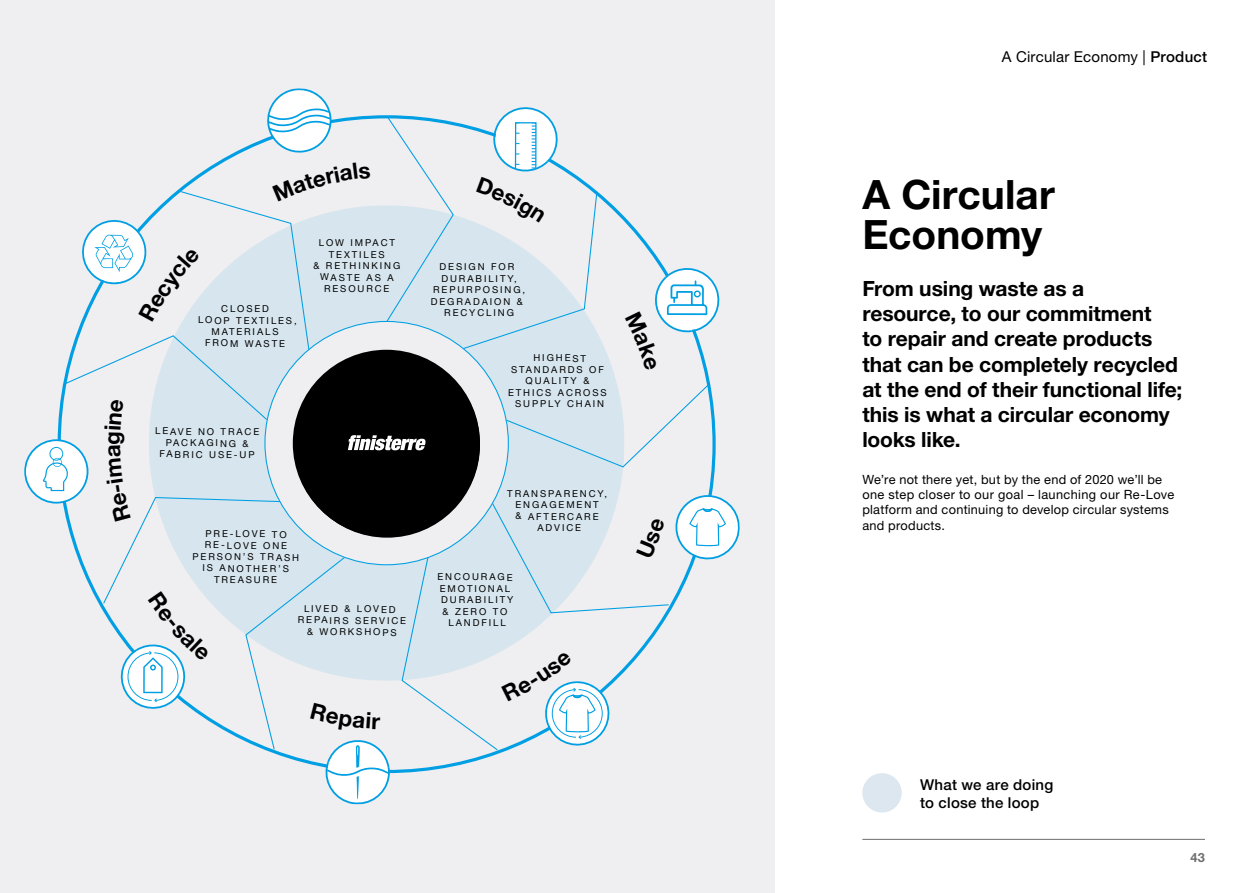
<style>
.page{position:relative;width:1259px;height:893px;background:#fff}
.page>*{position:absolute;margin:0;border:0;box-sizing:border-box;transform-origin:0 0}
.t1{font:700 40.5px/40.5px "Helvetica Neue LT Std";color:#000}
.t2{font:700 21px/25.2px "Helvetica Neue LT Std";letter-spacing:-.005em;color:#000}
.t3{font:500 15px/18px "Helvetica Neue LT Std";letter-spacing:.015em;color:#000}
.t4{font:15px "Helvetica Neue LT Std";letter-spacing:.015em;color:#000}
.t5{font:12.75px/15.3px "Helvetica Neue LT Std";letter-spacing:.02em;color:#000}
.t6{font:700 12.75px "Helvetica Neue LT Std";color:#706f6f}
.t7{font:9.6px/11.4px "Helvetica Neue LT Std";letter-spacing:.195em;color:#000;text-align:center}
.s1{font-weight:500}
</style>
<div class="page">
<hr style="left:862px;top:839px;width:343px;height:1px;background:#706f6f">
<div style="left:0;top:0;width:774px;height:893px;background:#efeef0"></div>
<div style="left:862px;top:773px;width:39px;height:39px;background:#dce7ef;border-radius:50%"></div>
<svg style="left:24px;top:88px;width:716px;height:717px"></svg>
<p class="t7" style="left:198px;top:303px;width:100px">CLOSED<br>LOOP TEXTILES,<br>MATERIALS<br>FROM WASTE</p>
<p class="t7" style="left:313px;top:237px;width:88px">LOW IMPACT<br>TEXTILES<br>&amp; RETHINKING<br>WASTE AS A<br>RESOURCE</p>
<p class="t7" style="left:155px;top:425px;width:105px;rotate:1deg">LEAVE NO TRACE<br>PACKAGING &amp;<br>FABRIC USE-UP</p>
<p class="t7" style="left:193px;top:527px;width:108px;rotate:1deg">PRE-LOVE TO<br>RE-LOVE ONE<br>PERSON’S TRASH<br>IS ANOTHER’S<br>TREASURE</p>
<p class="t7" style="left:298px;top:602px;width:110px;rotate:1deg">LIVED &amp; LOVED<br>REPAIRS SERVICE &amp; WORKSHOPS</p>
<p class="t7" style="left:431px;top:261px;width:96px">DESIGN FOR<br>DURABILITY,<br>REPURPOSING,<br>DEGRADAION &amp;<br>RECYCLING</p>
<p class="t7" style="left:508px;top:352px;width:100px">HIGHEST<br>STANDARDS OF<br>QUALITY &amp;<br>ETHICS ACROSS<br>SUPPLY CHAIN</p>
<p class="t7" style="left:507px;top:487px;width:101px">TRANSPARENCY,<br>ENGAGEMENT<br>&amp; AFTERCARE<br>ADVICE</p>
<p class="t7" style="left:437px;top:571px;width:77px">ENCOURAGE<br>EMOTIONAL<br>DURABILITY &amp; ZERO TO<br>LANDFILL</p>
<h3 class="t4" style="left:1002px;top:47px;width:207px">A Circular Economy | <span class="s1">Product</span></h3>
<h1 class="t1" style="left:862px;top:173px;width:194px">A Circular<br>Economy</h1>
<h2 class="t2" style="left:862px;top:275px;width:321px">From using waste as a resource, to our commitment<br>to repair and create products that can be completely recycled at the end of their functional life; this is what a circular economy looks like.</h2>
<h3 class="t5" style="left:862px;top:471px;width:313px">We’re not there yet, but by the end of 2020 we’ll be one step closer to our goal – launching our Re-Love platform and continuing to develop circular systems and products.</h3>
<h3 class="t3" style="left:920px;top:775px;width:135px">What we are doing to close the loop</h3>
<h3 class="t6" style="left:1190px;top:850px;width:16px">43</h3>
</div>
